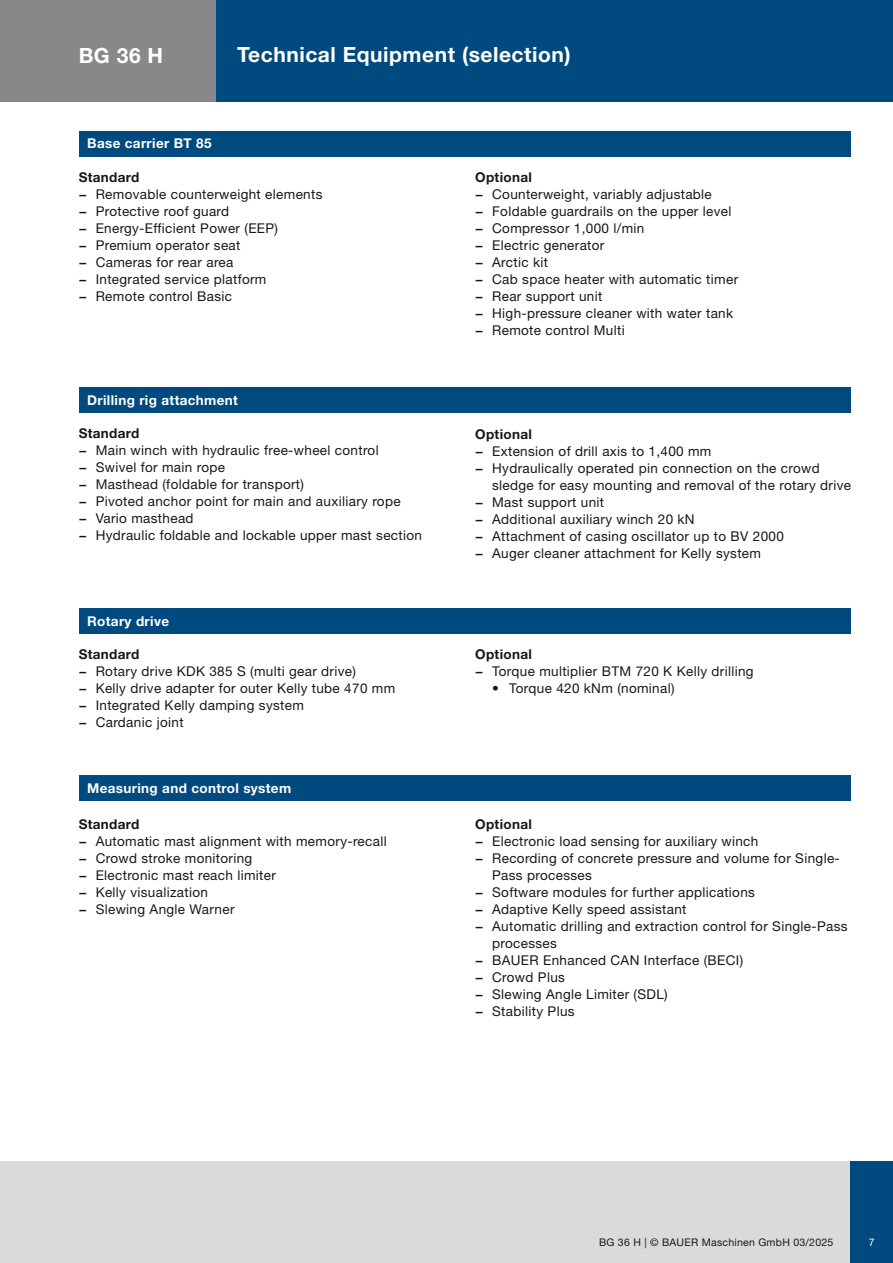
<style>
.page{position:relative;width:893px;height:1263px;background:#fff}
.page>*{position:absolute;margin:0;border:0;box-sizing:border-box;transform-origin:0 0}
.t1{font:700 21px "Helvetica Neue LT Pro";letter-spacing:.025em;color:#fff}
.t2{font:13.5px/17px "Helvetica Neue LT Pro";letter-spacing:.025em;color:#1a171c}
.t3{font:700 13.5px "Helvetica Neue LT Pro";letter-spacing:.025em;color:#fff}
.t4{font:700 13.5px "Helvetica Neue LT Pro";letter-spacing:.025em;color:#1a171c}
.t5{font:10.5px "Helvetica Neue LT Pro";letter-spacing:.025em;color:#1a171c}
.t6{font:10.5px "Helvetica Neue LT Pro";color:#fff}
.s1{font-weight:700}
</style>
<div class="page">
<div style="left:0;top:1161px;width:850px;height:102px;background:#d9dadb"></div>
<div style="left:850px;top:1161px;width:43px;height:102px;background:#004a80"></div>
<div style="left:0;top:0;width:216px;height:102px;background:#87888a"></div>
<hr style="left:0;top:0;width:1px;height:102px;background:#004a80">
<div style="left:216px;top:0;width:677px;height:102px;background:#004a80"></div>
<div style="left:79px;top:131px;width:771px;height:25px;background:#004a80"></div>
<div style="left:79px;top:608px;width:771px;height:26px;background:#004a80"></div>
<div style="left:79px;top:387px;width:771px;height:25px;background:#004a80"></div>
<div style="left:79px;top:775px;width:771px;height:26px;background:#004a80"></div>
<h1 class="t1" style="left:79px;top:42px;width:86px">BG 36 H</h1>
<h1 class="t1" style="left:237px;top:41px;width:335px">Technical Equipment (selection)</h1>
<p class="t3" style="left:87px;top:135px;width:126px">Base carrier BT 85</p>
<p class="t2" style="left:79px;top:168px;width:245px"><span class="s1">Standard<br>−</span> Removable counterweight elements <span class="s1">−</span> Protective roof guard<br><span class="s1">−</span> Energy-Efficient Power (EEP)<br><span class="s1">−</span> Premium operator seat<br><span class="s1">−</span> Cameras for rear area<br><span class="s1">−</span> Integrated service platform<br><span class="s1">−</span> Remote control Basic</p>
<p class="t2" style="left:475px;top:168px;width:264px"><span class="s1">Optional<br>−</span> Counterweight, variably adjustable<br><span class="s1">−</span> Foldable guardrails on the upper level <span class="s1">−</span> Compressor 1,000 l/min<br><span class="s1">−</span> Electric generator<br><span class="s1">−</span> Arctic kit<br><span class="s1">−</span> Cab space heater with automatic timer <span class="s1">−</span> Rear support unit<br><span class="s1">−</span> High-pressure cleaner with water tank <span class="s1">−</span> Remote control Multi</p>
<p class="t3" style="left:87px;top:391px;width:152px">Drilling rig attachment</p>
<p class="t2" style="left:79px;top:424px;width:345px"><span class="s1">Standard<br>−</span> Main winch with hydraulic free-wheel control<br><span class="s1">−</span> Swivel for main rope<br><span class="s1">−</span> Masthead (foldable for transport)<br><span class="s1">−</span> Pivoted anchor point for main and auxiliary rope<br><span class="s1">−</span> Vario masthead<br><span class="s1">−</span> Hydraulic foldable and lockable upper mast section</p>
<p class="t4" style="left:475px;top:426px;width:58px">Optional</p>
<p class="t2" style="left:475px;top:442px;width:238px"><span class="s1">−</span> Extension of drill axis to 1,400 mm</p>
<p class="t2" style="left:475px;top:459px;width:346px"><span class="s1">−</span> Hydraulically operated pin connection on the crowd</p>
<p class="t2" style="left:492px;top:476px;width:360px">sledge for easy mounting and removal of the rotary drive</p>
<p class="t2" style="left:475px;top:493px;width:130px"><span class="s1">−</span> Mast support unit</p>
<p class="t2" style="left:475px;top:510px;width:221px"><span class="s1">−</span> Additional auxiliary winch 20 kN</p>
<p class="t2" style="left:475px;top:527px;width:310px"><span class="s1">−</span> Attachment of casing oscillator up to BV 2000</p>
<p class="t2" style="left:475px;top:544px;width:287px"><span class="s1">−</span> Auger cleaner attachment for Kelly system</p>
<p class="t3" style="left:87px;top:613px;width:83px">Rotary drive</p>
<p class="t2" style="left:79px;top:646px;width:318px"><span class="s1">Standard<br>−</span> Rotary drive KDK 385 S (multi gear drive)<br><span class="s1">−</span> Kelly drive adapter for outer Kelly tube 470 mm <span class="s1">−</span> Integrated Kelly damping system<br><span class="s1">−</span> Cardanic joint</p>
<p class="t2" style="left:475px;top:645px;width:280px"><span class="s1">Optional<br>−</span> Torque multiplier BTM 720 K Kelly drilling</p>
<p class="t2" style="left:492px;top:679px;width:184px">• Torque 420 kNm (nominal)</p>
<p class="t3" style="left:87px;top:779px;width:206px">Measuring and control system</p>
<p class="t2" style="left:79px;top:816px;width:310px"><span class="s1">Standard<br>−</span> Automatic mast alignment with memory-recall <span class="s1">−</span> Crowd stroke monitoring<br><span class="s1">−</span> Electronic mast reach limiter<br><span class="s1">−</span> Kelly visualization<br><span class="s1">−</span> Slewing Angle Warner</p>
<p class="t4" style="left:475px;top:815px;width:58px">Optional</p>
<p class="t2" style="left:475px;top:832px;width:285px"><span class="s1">−</span> Electronic load sensing for auxiliary winch</p>
<p class="t2" style="left:475px;top:849px;width:366px"><span class="s1">−</span> Recording of concrete pressure and volume for Single-</p>
<p class="t2" style="left:492px;top:866px;width:101px">Pass processes</p>
<p class="t2" style="left:475px;top:883px;width:281px"><span class="s1">−</span> Software modules for further applications</p>
<p class="t2" style="left:475px;top:900px;width:213px"><span class="s1">−</span> Adaptive Kelly speed assistant</p>
<p class="t2" style="left:475px;top:917px;width:374px"><span class="s1">−</span> Automatic drilling and extraction control for Single-Pass</p>
<p class="t2" style="left:492px;top:934px;width:66px">processes</p>
<p class="t2" style="left:475px;top:951px;width:269px"><span class="s1">−</span> BAUER Enhanced CAN Interface (BECI)</p>
<p class="t2" style="left:475px;top:968px;width:91px"><span class="s1">−</span> Crowd Plus</p>
<p class="t2" style="left:475px;top:985px;width:194px"><span class="s1">−</span> Slewing Angle Limiter (SDL)</p>
<p class="t2" style="left:475px;top:1002px;width:101px"><span class="s1">−</span> Stability Plus</p>
<p class="t5" style="left:599px;top:1236px;width:236px">BG 36 H | © BAUER Maschinen GmbH 03/2025</p>
<p class="t6" style="left:869px;top:1236px;width:7px">7</p>
</div>
